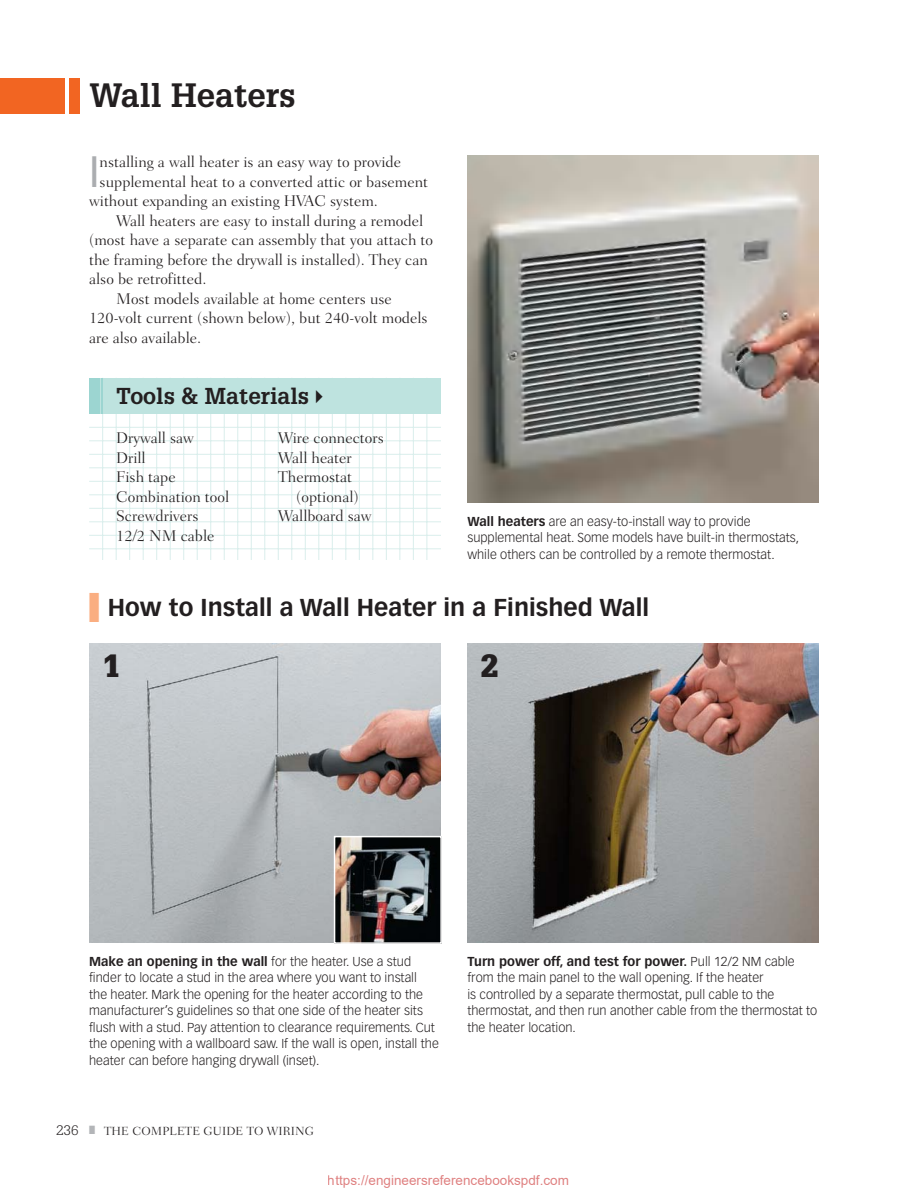
<style>
.page{position:relative;width:897px;height:1188px;background:#fff}
.page>*{position:absolute;margin:0;border:0;box-sizing:border-box;transform-origin:0 0}
.t1{font:43.2px "Vectora LT Std";color:#abadb0}
.t2{font:42px "Zapf Dingbats Std";color:#faae81;scale:.32 1}
.t3{font:700 33px "Glypha LT Std";color:#231f20}
.t4{font:900 31.5px "Glypha LT Std";color:#231f20}
.t5{font:700 24px "Vectora LT Std";color:#231f20}
.t6{font:700 22.5px "Glypha LT Std";color:#231f20}
.t7{font:300 15.75px/19.5px "Fairfield LT Std";color:#231f20}
.t8{font:13.5px "Arial";color:rgb(191 0 0/.5)}
.t9{font:300 12.75px/16.5px "Vectora LT Std";letter-spacing:.005em;color:#231f20}
.t10{font:300 12px "Fairfield LT Std";letter-spacing:.01em;color:#231f20}
.s1{font-weight:700}
.s2{font-family:"Glypha LT Std";font-size:13.5px}
.s3{color:#b3b5b8}
</style>
<div class="page">
<div style="left:70px;top:78px;width:10px;height:36px;background:#f26522"></div>
<div style="left:0;top:78px;width:65px;height:36px;background:#f26522"></div>
<img style="left:467px;top:643px;width:351px;height:299px">
<img style="left:89px;top:643px;width:351px;height:299px">
<img style="left:467px;top:156px;width:351px;height:346px">
<img style="left:337px;top:839px;width:102px;height:102px">
<div style="left:334px;top:836px;width:108px;height:108px;border:2px solid #fff"></div>
<hr style="left:89px;top:427px;width:351px;height:1px;background:#daeeec">
<hr style="left:89px;top:440px;width:351px;height:1px;background:#daeeec">
<hr style="left:89px;top:454px;width:351px;height:1px;background:#daeeec">
<hr style="left:89px;top:467px;width:351px;height:1px;background:#daeeec">
<hr style="left:89px;top:481px;width:351px;height:1px;background:#daeeec">
<hr style="left:89px;top:494px;width:351px;height:1px;background:#daeeec">
<hr style="left:89px;top:508px;width:351px;height:1px;background:#daeeec">
<hr style="left:89px;top:521px;width:351px;height:1px;background:#daeeec">
<hr style="left:89px;top:535px;width:351px;height:1px;background:#daeeec">
<hr style="left:89px;top:548px;width:351px;height:1px;background:#daeeec">
<hr style="left:102px;top:378px;width:1px;height:181px;background:#daeeec">
<hr style="left:116px;top:378px;width:1px;height:181px;background:#daeeec">
<hr style="left:129px;top:378px;width:1px;height:181px;background:#daeeec">
<hr style="left:143px;top:378px;width:1px;height:181px;background:#daeeec">
<hr style="left:156px;top:378px;width:1px;height:181px;background:#daeeec">
<hr style="left:170px;top:378px;width:1px;height:181px;background:#daeeec">
<hr style="left:183px;top:378px;width:1px;height:181px;background:#daeeec">
<hr style="left:197px;top:378px;width:1px;height:181px;background:#daeeec">
<hr style="left:210px;top:378px;width:1px;height:181px;background:#daeeec">
<hr style="left:224px;top:378px;width:1px;height:181px;background:#daeeec">
<hr style="left:237px;top:378px;width:1px;height:181px;background:#daeeec">
<hr style="left:251px;top:378px;width:1px;height:181px;background:#daeeec">
<hr style="left:264px;top:378px;width:1px;height:181px;background:#daeeec">
<hr style="left:278px;top:378px;width:1px;height:181px;background:#daeeec">
<hr style="left:291px;top:378px;width:1px;height:181px;background:#daeeec">
<hr style="left:305px;top:378px;width:1px;height:181px;background:#daeeec">
<hr style="left:318px;top:378px;width:1px;height:181px;background:#daeeec">
<hr style="left:332px;top:378px;width:1px;height:181px;background:#daeeec">
<hr style="left:345px;top:378px;width:1px;height:181px;background:#daeeec">
<hr style="left:359px;top:378px;width:1px;height:181px;background:#daeeec">
<hr style="left:372px;top:378px;width:1px;height:181px;background:#daeeec">
<hr style="left:386px;top:378px;width:1px;height:181px;background:#daeeec">
<hr style="left:399px;top:378px;width:1px;height:181px;background:#daeeec">
<hr style="left:413px;top:378px;width:1px;height:181px;background:#daeeec">
<hr style="left:426px;top:378px;width:1px;height:181px;background:#daeeec">
<div style="left:89px;top:378px;width:351px;height:36px;background:#bee3df"></div>
<div style="left:89px;top:378px;width:11px;height:36px;background:#9cd5d1"></div>
<hr style="left:101px;top:378px;width:2px;height:36px;background:#9cd5d1">
<h3 class="t3" style="left:89px;top:83px;width:208px">Wall Heaters</h3>
<h1 class="t1" style="left:89px;top:151px;width:12px">I</h1>
<p class="t7" style="left:100px;top:153px;width:303px">nstalling a wall heater is an easy way to provide</p>
<p class="t7" style="left:100px;top:172px;width:330px">supplemental heat to a converted attic or basement</p>
<p class="t7" style="left:89px;top:192px;width:290px">without expanding an existing HVAC system.</p>
<p class="t7" style="left:116px;top:211px;width:308px">Wall heaters are easy to install during a remodel</p>
<p class="t7" style="left:89px;top:231px;width:345px">(most have a separate can assembly that you attach to</p>
<p class="t7" style="left:89px;top:250px;width:340px">the framing before the drywall is installed). They can</p>
<p class="t7" style="left:89px;top:270px;width:119px">also be retrofitted.</p>
<p class="t7" style="left:116px;top:289px;width:277px">Most models available at home centers use</p>
<p class="t7" style="left:89px;top:309px;width:340px">120-volt current (shown below), but 240-volt models</p>
<p class="t7" style="left:89px;top:328px;width:113px">are also available.</p>
<h3 class="t6" style="left:116px;top:388px;width:208px">Tools &amp; Materials ▸</h3>
<p class="t7" style="left:116px;top:429px;width:114px">Drywall saw<br>Drill<br>Fish tape<br>Combination tool<br>Screwdrivers<br>12/2 NM cable</p>
<p class="t7" style="left:278px;top:429px;width:107px">Wire connectors</p>
<p class="t7" style="left:278px;top:448px;width:75px">Wall heater</p>
<p class="t7" style="left:278px;top:468px;width:75px">Thermostat</p>
<p class="t7" style="left:296px;top:487px;width:64px">(optional)</p>
<p class="t7" style="left:278px;top:507px;width:95px">Wallboard saw</p>
<p class="t9" style="left:467px;top:514px;width:333px"><span class="s1">Wall heaters</span> are an easy-to-install way to provide supplemental heat. Some models have built-in thermostats, while others can be controlled by a remote thermostat.</p>
<h2 class="t2" style="left:89px;top:583px;width:33px">■</h2>
<h3 class="t5" style="left:108px;top:596px;width:542px">How to Install a Wall Heater in a Finished Wall</h3>
<h3 class="t4" style="left:103px;top:648px;width:19px">1</h3>
<h3 class="t4" style="left:481px;top:648px;width:19px">2</h3>
<p class="t9" style="left:89px;top:954px;width:351px"><span class="s1">Make an opening in the wall</span> for the heater. Use a stud finder to locate a stud in the area where you want to install<br>the heater. Mark the opening for the heater according to the manufacturer’s guidelines so that one side of the heater sits flush with a stud. Pay attention to clearance requirements. Cut the opening with a wallboard saw. If the wall is open, install the heater can before hanging drywall (inset).</p>
<p class="t10" style="left:56px;top:1125px;width:259px"><span class="s2">236</span> <span class="s3">■</span> THE COMPLETE GUIDE TO WIRING</p>
<p class="t9" style="left:467px;top:954px;width:351px"><span class="s1">Turn power off, and test for power.</span> Pull 12/2 NM cable from the main panel to the wall opening. If the heater<br>is controlled by a separate thermostat, pull cable to the thermostat, and then run another cable from the thermostat to the heater location.</p>
<p class="t8" style="left:328px;top:1171px;width:242px">https://engineersreferencebookspdf.com</p>
</div>
